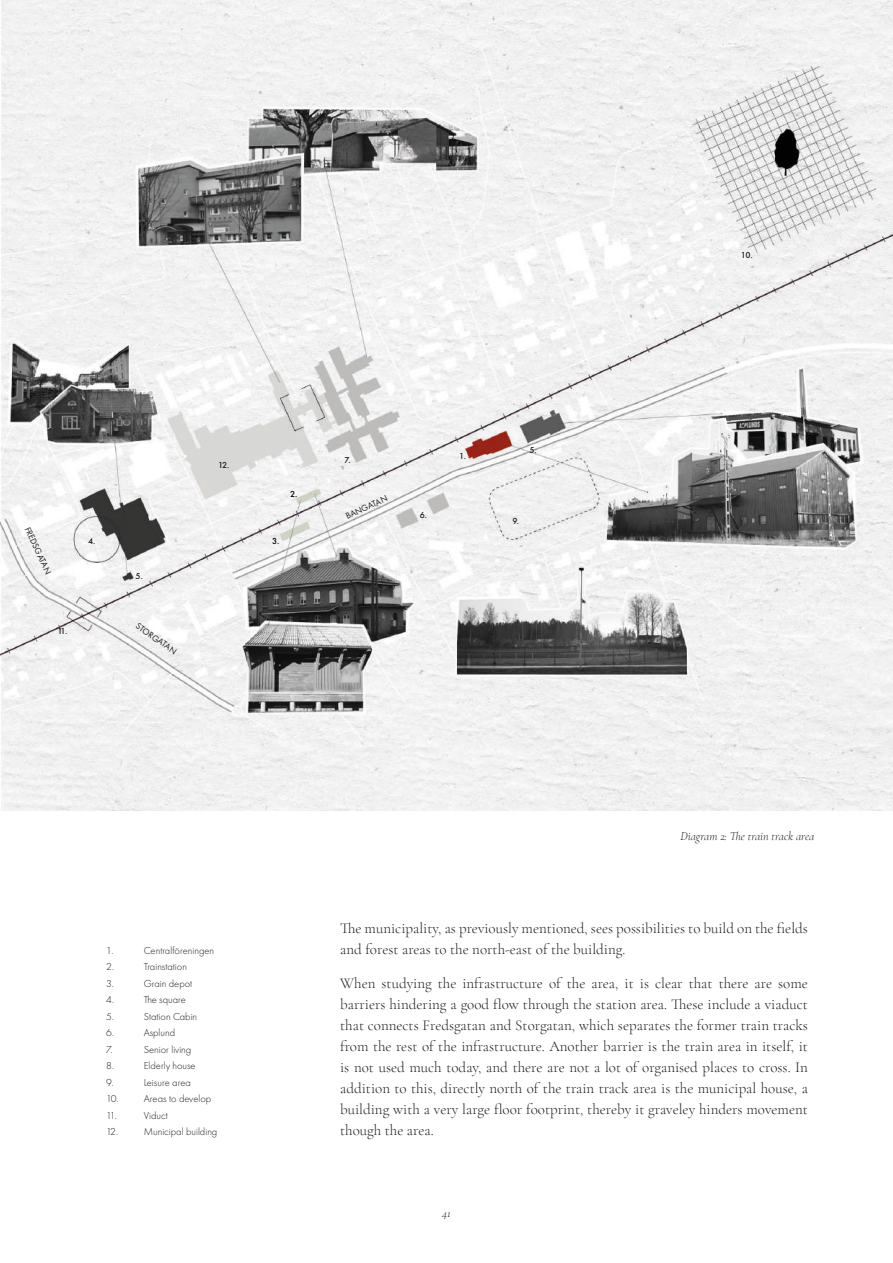
<style>
.page{position:relative;width:893px;height:1263px;background:#fff}
.page>*{position:absolute;margin:0;border:0;box-sizing:border-box;transform-origin:0 0}
.t1{font:300 15px/21px "Cormorant Garamond";color:#1d1d1b}
.t2{font:italic 300 12px "Cormorant Garamond";color:#1d1d1b}
.t3{font:300 10.5px/16.5px "Futura PT";color:#1d1d1b}
.t4{font:9px "Futura PT";color:#1d1d1b}
.t5{font:500 9px "Futura PT";color:#1d1d1b}
.t6{font:500 9px "Futura PT";color:#000}
.s1{color:#fff}
</style>
<div class="page">
<img style="left:0;top:0;width:893px;height:810px">
<p class="t5" style="left:741px;top:250px;width:13px">10.</p>
<p class="t4" style="left:32px;top:525px;width:53px;rotate:65deg">FREDSGATAN</p>
<p class="t5" style="left:57px;top:625px;width:11px">11.</p>
<p class="t5" style="left:218px;top:460px;width:13px">12.</p>
<p class="t6" style="left:290px;top:489px;width:11px">2.<span class="s1">.</span></p>
<p class="t5" style="left:88px;top:536px;width:9px">4.</p>
<p class="t6" style="left:272px;top:536px;width:11px">3.<span class="s1">.</span></p>
<p class="t5" style="left:136px;top:571px;width:9px">5.</p>
<p class="t4" style="left:140px;top:620px;width:49px;rotate:35deg">STORGATAN</p>
<p class="t5" style="left:344px;top:455px;width:8px">7.</p>
<p class="t4" style="left:344px;top:512px;width:47px;rotate:-25deg">BANGATAN</p>
<p class="t5" style="left:420px;top:509px;width:9px">6.</p>
<p class="t5" style="left:459px;top:451px;width:8px">1.</p>
<p class="t5" style="left:529px;top:445px;width:9px">5.</p>
<p class="t5" style="left:512px;top:515px;width:8px">9.</p>
<p class="t3" style="left:106px;top:942px;width:14px">1.<br>2.<br>3.<br>4.<br>5.<br>6.<br>7.<br>8.<br>9.<br>10.<br>11.<br>12.</p>
<p class="t3" style="left:144px;top:942px;width:75px">Centralföreningen<br>Trainstation<br>Grain depot<br>The square<br>Station Cabin<br>Asplund<br>Senior living<br>Elderly house<br>Leisure area<br>Areas to develop<br>Viduct<br>Municipal building</p>
<p class="t2" style="left:680px;top:829px;width:135px">Diagram 2: The train track area</p>
<p class="t1" style="left:340px;top:917px;width:469px">The municipality, as previously mentioned, sees possibilities to build on the fields and forest areas to the north-east of the building.</p>
<p class="t1" style="left:340px;top:972px;width:469px;text-align:justify">When studying the infrastructure of the area, it is clear that there are some barriers hindering a good flow through the station area. These include a viaduct that connects Fredsgatan and Storgatan, which separates the former train tracks from the rest of the infrastructure. Another barrier is the train area in itself, it is not used much today, and there are not a lot of organised places to cross. In addition to this, directly north of the train track area is the municipal house, a building with a very large floor footprint, thereby it graveley hinders movement though the area.</p>
<p class="t2" style="left:442px;top:1206px;width:10px">41</p>
</div>
